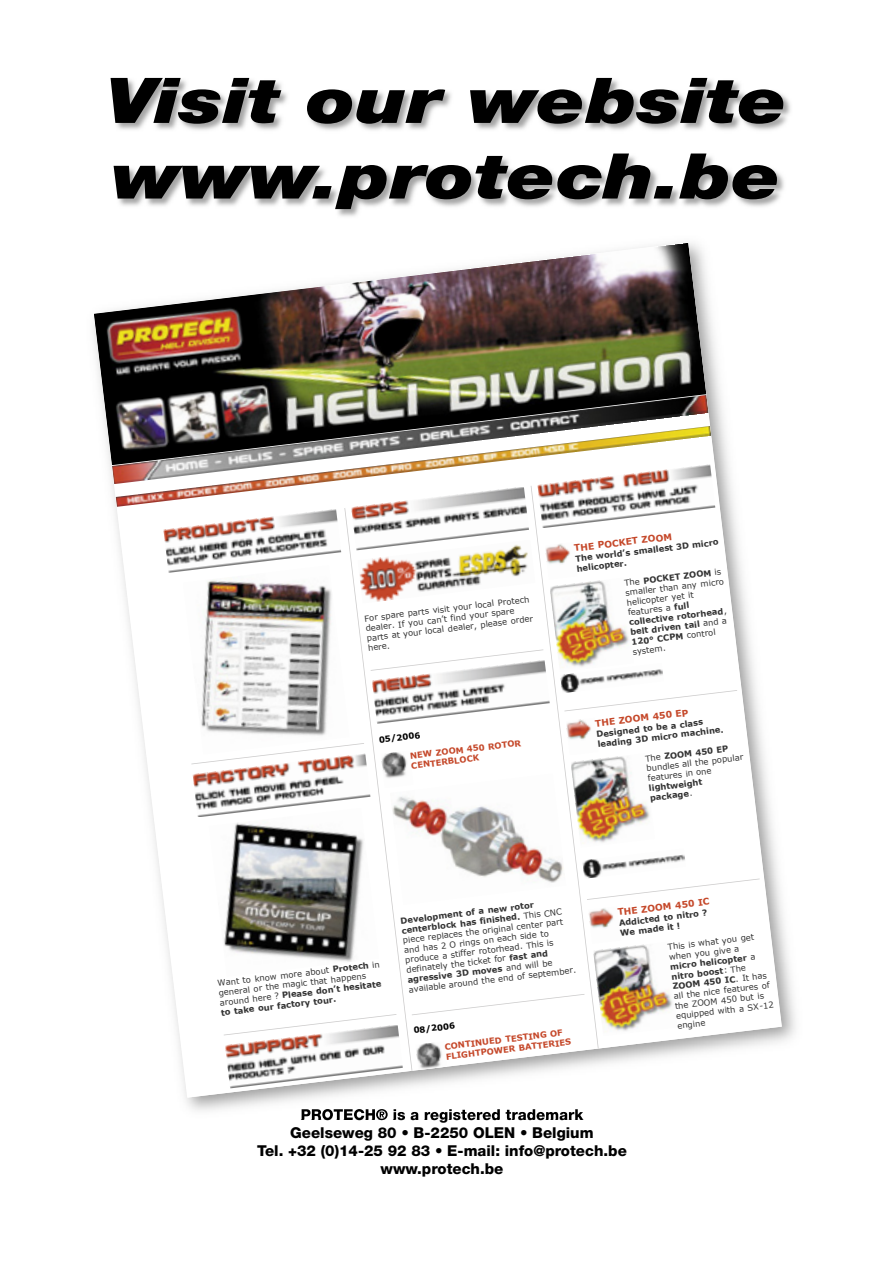
<style>
.page{position:relative;width:893px;height:1263px;background:#fff}
.page>*{position:absolute;margin:0;border:0;box-sizing:border-box;transform-origin:0 0}
.t1{font:italic 900 63px/75.6px "Helvetica Neue";color:#000;scale:1.25 1}
.t2{font:800 15px/18px "Helvetica Neue";color:#000;text-align:center}
.t3{font:700 9.15px "Verdana";color:#c5482a}
.t4{font:8.4px/9.9px "Verdana";color:#333}
.t5{font:700 8.4px/9.9px "Verdana";color:#333}
.t6{font:700 8.4px/9.8px "Verdana";color:#c5482a}
.t7{font:700 8.4px "Verdana";color:#000}
.s1{font-weight:700}
.s2{font-weight:400}
</style>
<div class="page">
<img style="left:113px;top:80px;width:678px;height:137px">
<img style="left:447px;top:1109px;width:136px;height:10px">
<img style="left:302px;top:1109px;width:145px;height:10px">
<svg style="left:119px;top:449px;width:663px;height:649px"></svg>
<svg style="left:224px;top:1014px;width:120px;height:21px"></svg>
<svg style="left:344px;top:508px;width:118px;height:590px"></svg>
<svg style="left:531px;top:507px;width:118px;height:591px"></svg>
<svg style="left:371px;top:649px;width:172px;height:22px"></svg>
<svg style="left:412px;top:994px;width:172px;height:21px"></svg>
<svg style="left:564px;top:690px;width:173px;height:21px"></svg>
<svg style="left:587px;top:879px;width:173px;height:21px"></svg>
<img style="left:381px;top:751px;width:32px;height:37px">
<img style="left:415px;top:1041px;width:33px;height:38px">
<img style="left:545px;top:542px;width:32px;height:38px">
<img style="left:550px;top:578px;width:84px;height:94px">
<img style="left:566px;top:718px;width:32px;height:37px">
<img style="left:570px;top:753px;width:85px;height:95px">
<img style="left:588px;top:906px;width:33px;height:38px">
<img style="left:593px;top:942px;width:84px;height:94px">
<img style="left:94px;top:243px;width:612px;height:222px">
<img style="left:112px;top:395px;width:596px;height:89px">
<img style="left:116px;top:426px;width:595px;height:81px">
<img style="left:163px;top:509px;width:178px;height:64px">
<img style="left:183px;top:565px;width:166px;height:190px">
<img style="left:193px;top:754px;width:177px;height:63px">
<img style="left:209px;top:808px;width:170px;height:169px">
<img style="left:225px;top:1025px;width:178px;height:63px">
<img style="left:351px;top:487px;width:178px;height:63px">
<img style="left:357px;top:540px;width:178px;height:63px">
<img style="left:372px;top:660px;width:178px;height:64px">
<img style="left:390px;top:773px;width:176px;height:132px">
<img style="left:537px;top:464px;width:178px;height:64px">
<img style="left:560px;top:663px;width:104px;height:30px">
<img style="left:582px;top:848px;width:104px;height:31px">
<h1 class="t1" style="left:105px;top:68px;width:547px">Visit our website www.protech.be</h1>
<p class="t4" style="left:364px;top:614px;width:169px;rotate:-7deg">For spare parts visit your local Protech dealer. If you can’t find your spare parts at your local dealer, please order here.</p>
<p class="t7" style="left:378px;top:734px;width:43px;rotate:-7deg">05/2006</p>
<p class="t6" style="left:409px;top:751px;width:113px;rotate:-7deg">NEW ZOOM 450 ROTOR<br>CENTERBLOCK</p>
<p class="t3" style="left:573px;top:542px;width:100px;rotate:-7deg">THE POCKET ZOOM</p>
<p class="t5" style="left:575px;top:554px;width:146px;rotate:-7deg">The world’s smallest 3D micro helicopter.</p>
<p class="t4" style="left:623px;top:578px;width:101px;rotate:-7deg">The <span class="s1">POCKET ZOOM</span> is smaller than any micro helicopter yet it features a <span class="s1">full collective rotorhead</span>, <span class="s1">belt driven tail</span> and a<br><span class="s1">120° CCPM</span> control system.</p>
<p class="t3" style="left:594px;top:718px;width:95px;rotate:-7deg">THE ZOOM 450 EP</p>
<p class="t5" style="left:596px;top:729px;width:128px;rotate:-7deg">Designed to be a class leading 3D micro machine.</p>
<p class="t4" style="left:645px;top:754px;width:99px;rotate:-7deg">The <span class="s1">ZOOM 450 EP </span>bundles all the popular features in one</p>
<p class="t5" style="left:648px;top:783px;width:55px;rotate:-7deg">lightweight package<span class="s2">.</span></p>
<p class="t4" style="left:217px;top:978px;width:165px;rotate:-7deg">Want to know more about <span class="s1">Protech</span> in general or the magic that happens around here ? <span class="s1">Please don’t hesitate to take our factory tour.</span></p>
<p class="t4" style="left:400px;top:916px;width:170px;rotate:-7deg"><span class="s1">Development of a new rotor centerblock has finished.</span> This CNC piece replaces the original center part and has 2 O rings on each side to produce a stiffer rotorhead. This is definately the ticket for <span class="s1">fast and agressive 3D moves</span> and will be available around the end of september.</p>
<p class="t7" style="left:413px;top:1025px;width:43px;rotate:-7deg">08/2006</p>
<p class="t6" style="left:444px;top:1042px;width:128px;rotate:-7deg">CONTINUED TESTING OF<br>FLIGHTPOWER BATTERIES</p>
<p class="t3" style="left:617px;top:906px;width:94px;rotate:-7deg">THE ZOOM 450 IC</p>
<p class="t5" style="left:618px;top:918px;width:91px;rotate:-7deg">Addicted to nitro ?<br>We made it !</p>
<p class="t4" style="left:667px;top:942px;width:100px;rotate:-7deg">This is what you get when you give a <span class="s1">micro helicopter</span> a <span class="s1">nitro boost</span>: The<br><span class="s1">ZOOM 450 IC</span>. It has all the nice features of the ZOOM 450 but is equipped with a SX-12 engine</p>
<h2 class="t2" style="left:257px;top:1107px;width:371px">PROTECH® is a registered trademark<br>Geelseweg 80 • B-2250 OLEN • Belgium<br>Tel. +32 (0)14-25 92 83 • E-mail: info@protech.be www.protech.be</h2>
</div>
